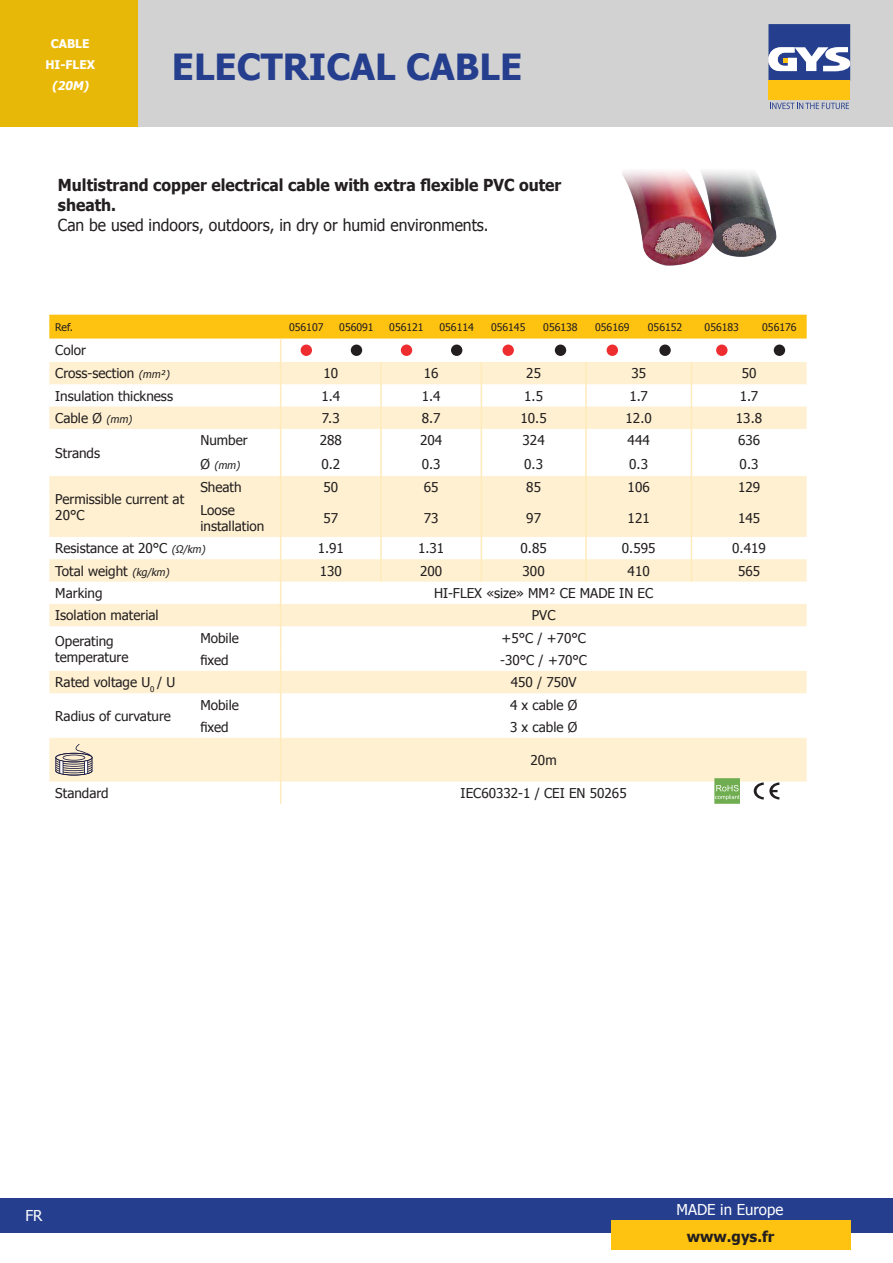
<style>
.page{position:relative;width:893px;height:1263px;background:#fff}
.page>*{position:absolute;margin:0;border:0;box-sizing:border-box;transform-origin:0 0}
.t1{font:700 36px "Tahoma";color:#253f8e}
.t2{font:700 16.5px/19.8px "Tahoma";color:#231f20;scale:.95 1}
.t3{font:16.5px "Tahoma";color:#231f20;scale:.95 1}
.t4{font:15px "Tahoma";color:#fff}
.t5{font:700 15px "Tahoma";color:#231f20}
.t6{font:13.5px/16.2px "Tahoma";color:#231f20}
.t7{font:700 12px "Tahoma";color:#fff}
.t8{font:italic 700 12px "Tahoma";color:#fff}
.t9{font:10.5px "Tahoma";color:#231f20}
.t10{font:italic 10.5px "Tahoma";color:#231f20}
.s1{font-style:italic;font-size:10.5px}
.s2{font-style:normal;font-size:13.5px}
</style>
<div class="page">
<div style="left:137px;top:0;width:756px;height:127px;background:#d2d2d2"></div>
<div style="left:0;top:1198px;width:893px;height:34px;background:#253f8e"></div>
<div style="left:768px;top:81px;width:82px;height:19px;background:#fec210"></div>
<svg style="left:768px;top:24px;width:82px;height:57px;background:#6575a9"></svg>
<svg style="left:770px;top:103px;width:79px;height:6px"></svg>
<div style="left:0;top:0;width:137px;height:127px;background:#e8b809"></div>
<div style="left:611px;top:1221px;width:239px;height:29px;background:#fec210"></div>
<svg style="left:49px;top:498px;width:758px;height:283px;fill:#fef0d0"></svg>
<svg style="left:194px;top:626px;width:1px;height:45px"></svg>
<svg style="left:194px;top:693px;width:1px;height:45px"></svg>
<hr style="left:380px;top:498px;width:2px;height:39px;background:#feeaba">
<hr style="left:380px;top:537px;width:2px;height:22px;background:#feeaba">
<hr style="left:380px;top:559px;width:2px;height:22px;background:#feeaba">
<hr style="left:481px;top:498px;width:1px;height:39px;background:#feeaba">
<svg style="left:481px;top:537px;width:1px;height:44px"></svg>
<hr style="left:585px;top:498px;width:2px;height:39px;background:#feeaba">
<hr style="left:585px;top:537px;width:2px;height:22px;background:#feeaba">
<hr style="left:585px;top:559px;width:2px;height:22px;background:#feeaba">
<hr style="left:691px;top:498px;width:1px;height:39px;background:#feeaba">
<svg style="left:691px;top:537px;width:1px;height:44px"></svg>
<svg style="left:49px;top:315px;width:758px;height:183px"></svg>
<hr style="left:280px;top:498px;width:1px;height:39px;background:#feeaba">
<svg style="left:280px;top:537px;width:1px;height:201px"></svg>
<hr style="left:280px;top:738px;width:1px;height:43px;background:#feeaba">
<svg style="left:280px;top:781px;width:1px;height:23px"></svg>
<div style="left:301px;top:345px;width:11px;height:11px;background:#ee2d31;border-radius:50%"></div>
<div style="left:351px;top:345px;width:11px;height:11px;background:#231f20;border-radius:50%"></div>
<div style="left:401px;top:345px;width:11px;height:11px;background:#ee2d31;border-radius:50%"></div>
<div style="left:451px;top:345px;width:11px;height:11px;background:#231f20;border-radius:50%"></div>
<div style="left:502px;top:345px;width:12px;height:11px;background:#ee2d31;border-radius:50%"></div>
<div style="left:555px;top:345px;width:11px;height:11px;background:#231f20;border-radius:50%"></div>
<div style="left:607px;top:345px;width:11px;height:11px;background:#ee2d31;border-radius:50%"></div>
<div style="left:659px;top:345px;width:12px;height:11px;background:#231f20;border-radius:50%"></div>
<div style="left:716px;top:345px;width:11px;height:11px;background:#ee2d31;border-radius:50%"></div>
<div style="left:774px;top:345px;width:11px;height:11px;background:#231f20;border-radius:50%"></div>
<svg style="left:55px;top:744px;width:38px;height:31px"></svg>
<img style="left:622px;top:171px;width:155px;height:95px">
<svg style="left:754px;top:782px;width:25px;height:17px"></svg>
<svg style="left:714px;top:778px;width:26px;height:26px"></svg>
<p class="t7" style="left:51px;top:35px;width:40px">CABLE</p>
<p class="t7" style="left:45px;top:56px;width:51px">HI-FLEX</p>
<p class="t8" style="left:52px;top:77px;width:41px">(20M)</p>
<p class="t1" style="left:172px;top:42px;width:352px">ELECTRICAL CABLE</p>
<p class="t2" style="left:58px;top:174px;width:531px">Multistrand copper electrical cable with extra flexible PVC outer sheath.</p>
<p class="t3" style="left:58px;top:214px;width:455px">Can be used indoors, outdoors, in dry or humid environments.</p>
<p class="t9" style="left:55px;top:320px;width:19px">Ref.</p>
<p class="t9" style="left:289px;top:320px;width:36px">056107</p>
<p class="t9" style="left:339px;top:320px;width:36px">056091</p>
<p class="t9" style="left:389px;top:320px;width:36px">056121</p>
<p class="t9" style="left:439px;top:320px;width:36px">056114</p>
<p class="t9" style="left:491px;top:320px;width:36px">056145</p>
<p class="t9" style="left:543px;top:320px;width:36px">056138</p>
<p class="t9" style="left:595px;top:320px;width:36px">056169</p>
<p class="t9" style="left:648px;top:320px;width:36px">056152</p>
<p class="t9" style="left:705px;top:320px;width:36px">056183</p>
<p class="t9" style="left:762px;top:320px;width:36px">056176</p>
<p class="t6" style="left:55px;top:342px;width:32px">Color</p>
<p class="t6" style="left:55px;top:365px;width:118px">Cross-section <span class="s1">(mm²)</span></p>
<p class="t6" style="left:323px;top:365px;width:16px">10</p>
<p class="t6" style="left:424px;top:365px;width:16px">16</p>
<p class="t6" style="left:526px;top:365px;width:16px">25</p>
<p class="t6" style="left:631px;top:365px;width:16px">35</p>
<p class="t6" style="left:742px;top:365px;width:16px">50</p>
<p class="t6" style="left:55px;top:387px;width:119px">Insulation thickness</p>
<p class="t6" style="left:321px;top:387px;width:20px">1.4</p>
<p class="t6" style="left:422px;top:387px;width:20px">1.4</p>
<p class="t6" style="left:524px;top:387px;width:20px">1.5</p>
<p class="t6" style="left:629px;top:387px;width:20px">1.7</p>
<p class="t6" style="left:740px;top:387px;width:20px">1.7</p>
<p class="t6" style="left:55px;top:409px;width:80px">Cable Ø <span class="s1">(mm)</span></p>
<p class="t6" style="left:322px;top:409px;width:19px">7.3</p>
<p class="t6" style="left:422px;top:409px;width:20px">8.7</p>
<p class="t6" style="left:521px;top:409px;width:28px">10.5</p>
<p class="t6" style="left:626px;top:409px;width:28px">12.0</p>
<p class="t6" style="left:736px;top:409px;width:28px">13.8</p>
<p class="t6" style="left:55px;top:444px;width:46px">Strands</p>
<p class="t6" style="left:200px;top:432px;width:49px">Number</p>
<p class="t6" style="left:320px;top:432px;width:24px">288</p>
<p class="t6" style="left:420px;top:432px;width:24px">204</p>
<p class="t6" style="left:523px;top:432px;width:24px">324</p>
<p class="t6" style="left:628px;top:432px;width:24px">444</p>
<p class="t6" style="left:738px;top:432px;width:24px">636</p>
<p class="t10" style="left:200px;top:458px;width:43px"><span class="s2">Ø</span> (mm)</p>
<p class="t6" style="left:321px;top:455px;width:20px">0.2</p>
<p class="t6" style="left:422px;top:455px;width:20px">0.3</p>
<p class="t6" style="left:524px;top:455px;width:20px">0.3</p>
<p class="t6" style="left:629px;top:455px;width:20px">0.3</p>
<p class="t6" style="left:740px;top:455px;width:20px">0.3</p>
<p class="t6" style="left:200px;top:479px;width:43px">Sheath</p>
<p class="t6" style="left:323px;top:479px;width:16px">50</p>
<p class="t6" style="left:424px;top:479px;width:16px">65</p>
<p class="t6" style="left:526px;top:479px;width:16px">85</p>
<p class="t6" style="left:628px;top:479px;width:24px">106</p>
<p class="t6" style="left:738px;top:479px;width:24px">129</p>
<p class="t6" style="left:200px;top:501px;width:66px">Loose installation</p>
<p class="t6" style="left:323px;top:509px;width:16px">57</p>
<p class="t6" style="left:424px;top:509px;width:16px">73</p>
<p class="t6" style="left:526px;top:509px;width:16px">97</p>
<p class="t6" style="left:628px;top:509px;width:24px">121</p>
<p class="t6" style="left:738px;top:509px;width:24px">145</p>
<p class="t6" style="left:55px;top:540px;width:154px">Resistance at 20°C <span class="s1">(Ω/km)</span></p>
<p class="t6" style="left:318px;top:540px;width:28px">1.91</p>
<p class="t6" style="left:418px;top:540px;width:28px">1.31</p>
<p class="t6" style="left:521px;top:540px;width:28px">0.85</p>
<p class="t6" style="left:622px;top:540px;width:35px">0.595</p>
<p class="t6" style="left:732px;top:540px;width:35px">0.419</p>
<p class="t6" style="left:55px;top:562px;width:118px">Total weight <span class="s1">(kg/km)</span></p>
<p class="t6" style="left:320px;top:562px;width:24px">130</p>
<p class="t6" style="left:420px;top:562px;width:24px">200</p>
<p class="t6" style="left:523px;top:562px;width:24px">300</p>
<p class="t6" style="left:628px;top:562px;width:24px">410</p>
<p class="t6" style="left:738px;top:562px;width:24px">565</p>
<p class="t6" style="left:55px;top:584px;width:49px">Marking</p>
<p class="t6" style="left:434px;top:584px;width:221px">HI-FLEX «size» MM² CE MADE IN EC</p>
<p class="t6" style="left:55px;top:607px;width:105px">Isolation material</p>
<p class="t6" style="left:532px;top:607px;width:25px">PVC</p>
<p class="t6" style="left:55px;top:632px;width:75px">Operating temperature</p>
<p class="t6" style="left:200px;top:629px;width:40px">Mobile</p>
<p class="t6" style="left:501px;top:629px;width:86px">+5°C / +70°C</p>
<p class="t6" style="left:55px;top:490px;width:130px">Permissible current at<br>20°C</p>
<p class="t6" style="left:200px;top:651px;width:30px">fixed</p>
<p class="t6" style="left:500px;top:651px;width:88px">-30°C / +70°C</p>
<p class="t6" style="left:55px;top:673px;width:121px">Rated voltage U<sub>0</sub> / U</p>
<p class="t6" style="left:511px;top:673px;width:67px">450 / 750V</p>
<p class="t6" style="left:55px;top:707px;width:117px">Radius of curvature</p>
<p class="t6" style="left:200px;top:696px;width:40px">Mobile</p>
<p class="t6" style="left:510px;top:696px;width:69px">4 x cable Ø</p>
<p class="t6" style="left:200px;top:718px;width:30px">fixed</p>
<p class="t6" style="left:510px;top:718px;width:69px">3 x cable Ø</p>
<p class="t6" style="left:531px;top:751px;width:28px">20m</p>
<p class="t6" style="left:55px;top:784px;width:55px">Standard</p>
<p class="t6" style="left:461px;top:784px;width:168px">IEC60332-1 / CEI EN 50265</p>
<p class="t4" style="left:25px;top:1205px;width:19px">FR</p>
<p class="t4" style="left:676px;top:1199px;width:108px">MADE in Europe</p>
<p class="t5" style="left:687px;top:1226px;width:89px">www.gys.fr</p>
</div>
